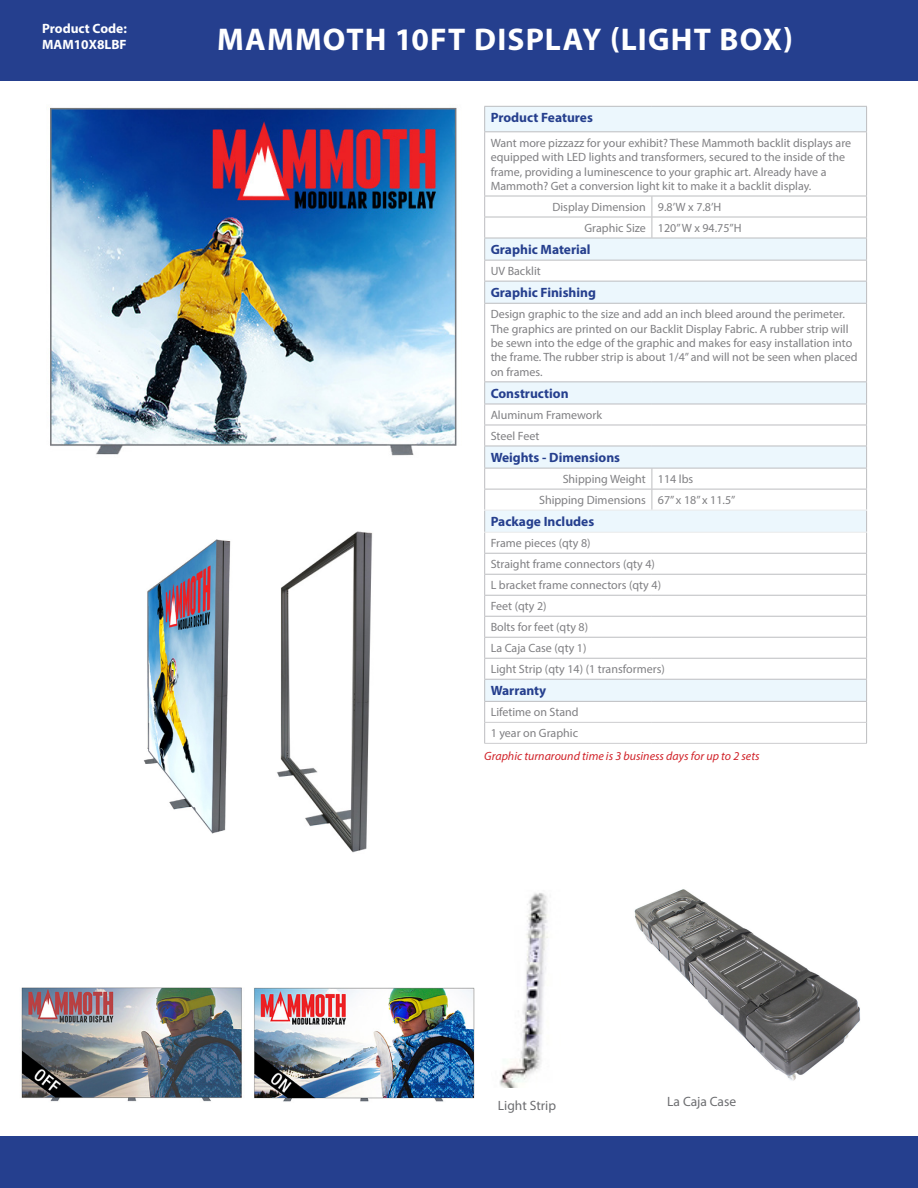
<style>
.page{position:relative;width:918px;height:1188px;background:#fff}
.page>*{position:absolute;margin:0;border:0;box-sizing:border-box;transform-origin:0 0}
.t1{font:700 31.5px "Myriad Pro";letter-spacing:.04em;color:#fff}
.Table_Title{font:700 13.5px "Myriad Pro";color:#253f8e}
.product_code{font:700 13.5px "Myriad Pro";color:#fff}
.t2{font:13.5px "Myriad Pro";color:#6c6d70}
.t3{font:12px/14.4px "Myriad Pro";color:#808083}
.t4{font:italic 12px "Myriad Pro";color:#d1232a}
</style>
<div class="page">
<div style="left:1px;top:0;width:917px;height:80px;background:#253f8e"></div>
<div style="left:485px;top:107px;width:381px;height:425px;background:#ecf7fd"></div>
<svg style="left:485px;top:132px;width:381px;height:378px"></svg>
<svg style="left:485px;top:533px;width:381px;height:210px"></svg>
<hr style="left:484px;top:106px;width:168px;height:1px;background:#bcbdc0">
<svg style="left:484px;top:107px;width:1px;height:24px"></svg>
<hr style="left:652px;top:106px;width:215px;height:1px;background:#bcbdc0">
<svg style="left:866px;top:107px;width:1px;height:24px"></svg>
<hr style="left:484px;top:131px;width:168px;height:1px;background:#bcbdc0">
<hr style="left:484px;top:132px;width:1px;height:64px;background:#bcbdc0">
<hr style="left:652px;top:131px;width:215px;height:1px;background:#bcbdc0">
<hr style="left:866px;top:132px;width:1px;height:64px;background:#bcbdc0">
<hr style="left:484px;top:701px;width:168px;height:1px;background:#bcbdc0">
<hr style="left:652px;top:701px;width:215px;height:1px;background:#bcbdc0">
<hr style="left:484px;top:196px;width:168px;height:1px;background:#bcbdc0">
<hr style="left:652px;top:196px;width:215px;height:1px;background:#bcbdc0">
<hr style="left:484px;top:217px;width:168px;height:1px;background:#bcbdc0">
<hr style="left:652px;top:217px;width:215px;height:1px;background:#bcbdc0">
<svg style="left:652px;top:196px;width:1px;height:42px"></svg>
<hr style="left:484px;top:238px;width:168px;height:1px;background:#bcbdc0">
<hr style="left:652px;top:238px;width:215px;height:1px;background:#bcbdc0">
<hr style="left:484px;top:468px;width:168px;height:1px;background:#bcbdc0">
<hr style="left:652px;top:468px;width:215px;height:1px;background:#bcbdc0">
<hr style="left:484px;top:489px;width:168px;height:1px;background:#bcbdc0">
<hr style="left:652px;top:489px;width:215px;height:1px;background:#bcbdc0">
<svg style="left:652px;top:468px;width:1px;height:42px"></svg>
<hr style="left:484px;top:510px;width:168px;height:1px;background:#e9eaeb">
<hr style="left:652px;top:510px;width:215px;height:1px;background:#e9eaeb">
<hr style="left:485px;top:722px;width:167px;height:1px;background:#cccdcf">
<hr style="left:652px;top:722px;width:214px;height:1px;background:#cccdcf">
<hr style="left:484px;top:743px;width:168px;height:1px;background:#cccdcf">
<hr style="left:652px;top:743px;width:215px;height:1px;background:#cccdcf">
<hr style="left:484px;top:532px;width:168px;height:1px;background:#e9eaeb">
<hr style="left:652px;top:532px;width:215px;height:1px;background:#e9eaeb">
<hr style="left:484px;top:553px;width:168px;height:1px;background:#bcbdc0">
<hr style="left:652px;top:553px;width:215px;height:1px;background:#bcbdc0">
<hr style="left:484px;top:574px;width:168px;height:1px;background:#bcbdc0">
<hr style="left:652px;top:574px;width:215px;height:1px;background:#bcbdc0">
<hr style="left:484px;top:595px;width:168px;height:1px;background:#bcbdc0">
<hr style="left:652px;top:595px;width:215px;height:1px;background:#bcbdc0">
<hr style="left:484px;top:616px;width:168px;height:1px;background:#bcbdc0">
<hr style="left:652px;top:616px;width:215px;height:1px;background:#bcbdc0">
<hr style="left:484px;top:637px;width:168px;height:1px;background:#bcbdc0">
<hr style="left:652px;top:637px;width:215px;height:1px;background:#bcbdc0">
<hr style="left:484px;top:658px;width:168px;height:1px;background:#bcbdc0">
<hr style="left:652px;top:658px;width:215px;height:1px;background:#bcbdc0">
<hr style="left:484px;top:679px;width:168px;height:1px;background:#bcbdc0">
<hr style="left:652px;top:679px;width:215px;height:1px;background:#bcbdc0">
<hr style="left:484px;top:260px;width:168px;height:1px;background:#bcbdc0">
<svg style="left:484px;top:196px;width:1px;height:107px"></svg>
<hr style="left:652px;top:260px;width:215px;height:1px;background:#bcbdc0">
<svg style="left:866px;top:196px;width:1px;height:107px"></svg>
<hr style="left:484px;top:281px;width:168px;height:1px;background:#bcbdc0">
<hr style="left:652px;top:281px;width:215px;height:1px;background:#bcbdc0">
<hr style="left:484px;top:303px;width:168px;height:1px;background:#bcbdc0">
<hr style="left:484px;top:304px;width:1px;height:77px;background:#bcbdc0">
<hr style="left:652px;top:303px;width:215px;height:1px;background:#bcbdc0">
<hr style="left:866px;top:304px;width:1px;height:77px;background:#bcbdc0">
<hr style="left:484px;top:381px;width:168px;height:1px;background:#bcbdc0">
<hr style="left:652px;top:381px;width:215px;height:1px;background:#bcbdc0">
<hr style="left:484px;top:404px;width:168px;height:1px;background:#bcbdc0">
<hr style="left:652px;top:404px;width:215px;height:1px;background:#bcbdc0">
<hr style="left:484px;top:425px;width:168px;height:1px;background:#bcbdc0">
<svg style="left:484px;top:382px;width:1px;height:361px"></svg>
<hr style="left:652px;top:425px;width:215px;height:1px;background:#bcbdc0">
<svg style="left:866px;top:382px;width:1px;height:361px"></svg>
<hr style="left:484px;top:446px;width:168px;height:1px;background:#bcbdc0">
<hr style="left:652px;top:446px;width:215px;height:1px;background:#bcbdc0">
<div style="left:1px;top:1136px;width:916px;height:52px;background:#253f8e"></div>
<img style="left:50px;top:107px;width:407px;height:349px">
<img style="left:143px;top:539px;width:88px;height:295px">
<img style="left:277px;top:531px;width:96px;height:322px">
<img style="left:21px;top:987px;width:454px;height:115px">
<img style="left:499px;top:893px;width:49px;height:194px">
<img style="left:634px;top:889px;width:227px;height:192px">
<p class="product_code" style="left:42px;top:19px;width:86px">Product Code:</p>
<p class="product_code" style="left:42px;top:35px;width:86px">MAM10X8LBF</p>
<p class="t1" style="left:217px;top:18px;width:577px">MAMMOTH 10FT DISPLAY (LIGHT BOX)</p>
<p class="Table_Title" style="left:491px;top:109px;width:104px">Product Features</p>
<p class="t3" style="left:491px;top:135px;width:362px">Want more pizzazz for your exhibit? These Mammoth backlit displays are equipped with LED lights and transformers, secured to the inside of the frame, providing a luminescence to your graphic art. Already have a</p>
<p class="t3" style="left:491px;top:179px;width:322px">Mammoth? Get a conversion light kit to make it a backlit display.</p>
<p class="t3" style="left:553px;top:200px;width:95px">Display Dimension</p>
<p class="t3" style="left:658px;top:200px;width:65px">9.8’W x 7.8’H</p>
<p class="t3" style="left:584px;top:221px;width:63px">Graphic Size</p>
<p class="t3" style="left:658px;top:221px;width:85px">120” W x 94.75”H</p>
<p class="Table_Title" style="left:491px;top:241px;width:102px">Graphic Material</p>
<p class="t3" style="left:491px;top:264px;width:52px">UV Backlit</p>
<p class="Table_Title" style="left:491px;top:284px;width:107px">Graphic Finishing</p>
<p class="t3" style="left:491px;top:307px;width:368px">Design graphic to the size and add an inch bleed around the perimeter.<br>The graphics are printed on our Backlit Display Fabric. A rubber strip will be sewn into the edge of the graphic and makes for easy installation into the frame. The rubber strip is about 1/4” and will not be seen when placed on frames.</p>
<p class="Table_Title" style="left:491px;top:385px;width:79px">Construction</p>
<p class="t3" style="left:491px;top:408px;width:113px">Aluminum Framework</p>
<p class="t3" style="left:491px;top:429px;width:50px">Steel Feet</p>
<p class="Table_Title" style="left:491px;top:449px;width:131px">Weights - Dimensions</p>
<p class="t3" style="left:563px;top:472px;width:85px">Shipping Weight</p>
<p class="t3" style="left:658px;top:472px;width:37px">114 lbs</p>
<p class="t3" style="left:539px;top:493px;width:108px">Shipping Dimensions</p>
<p class="t3" style="left:658px;top:493px;width:79px">67” x 18” x 11.5”</p>
<p class="Table_Title" style="left:491px;top:513px;width:105px">Package Includes</p>
<p class="t3" style="left:491px;top:536px;width:102px">Frame pieces (qty 8)</p>
<p class="t3" style="left:491px;top:557px;width:166px">Straight frame connectors (qty 4)</p>
<p class="t3" style="left:491px;top:578px;width:172px">L bracket frame connectors (qty 4)</p>
<p class="t3" style="left:491px;top:599px;width:58px">Feet (qty 2)</p>
<p class="t3" style="left:491px;top:620px;width:99px">Bolts for feet (qty 8)</p>
<p class="t3" style="left:491px;top:641px;width:97px">La Caja Case (qty 1)</p>
<p class="t3" style="left:491px;top:662px;width:176px">Light Strip (qty 14) (1 transformers)</p>
<p class="Table_Title" style="left:491px;top:682px;width:57px">Warranty</p>
<p class="t3" style="left:491px;top:705px;width:90px">Lifetime on Stand</p>
<p class="t3" style="left:491px;top:726px;width:89px">1 year on Graphic</p>
<p class="t4" style="left:484px;top:748px;width:277px">Graphic turnaround time is 3 business days for up to 2 sets</p>
<p class="t2" style="left:498px;top:1097px;width:60px">Light Strip</p>
<p class="t2" style="left:667px;top:1093px;width:70px">La Caja Case</p>
</div>
